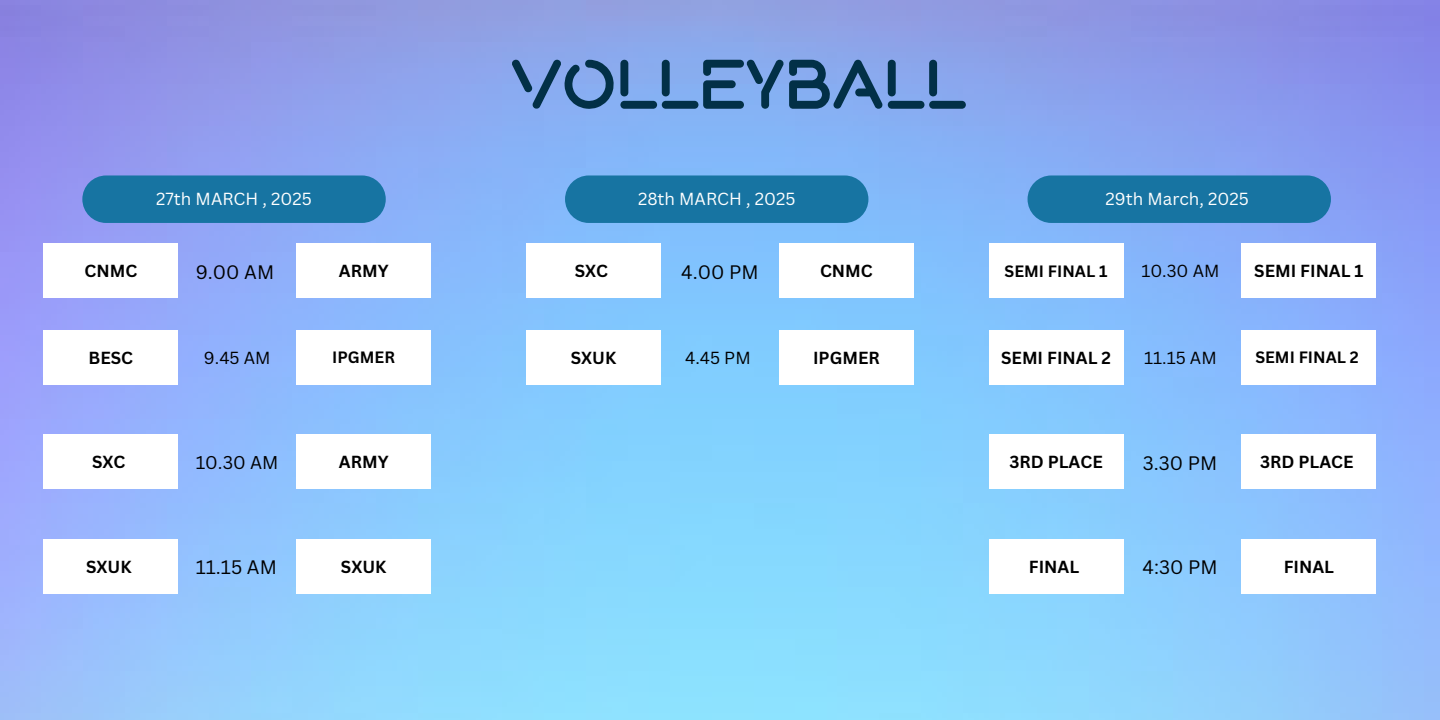
<style>
.page{position:relative;width:1440px;height:720px;background:#fff}
.page>*{position:absolute;margin:0;border:0;box-sizing:border-box;transform-origin:0 0}
.t1{font:70px "Spacewar";color:#023047}
.t2{font:19px "Canva Sans";color:#000}
.t3{font:18px "Canva Sans";color:#000}
.t4{font:700 17px "Canva Sans";color:#000}
.t5{font:17px "Canva Sans";color:#fff}
.t6{font:17px "Canva Sans";color:#000}
.t7{font:700 16px "Canva Sans";color:#000}
</style>
<div class="page">
<img style="left:0;top:0;width:1440px;height:720px">
<div style="left:82px;top:175px;width:304px;height:48px;background:#1774a2;border-radius:24px"></div>
<div style="left:44px;top:244px;width:134px;height:54px;background:#fff"></div>
<div style="left:296px;top:244px;width:135px;height:54px;background:#fff"></div>
<div style="left:44px;top:330px;width:134px;height:55px;background:#fff"></div>
<div style="left:296px;top:330px;width:135px;height:55px;background:#fff"></div>
<div style="left:44px;top:434px;width:134px;height:55px;background:#fff"></div>
<div style="left:296px;top:434px;width:135px;height:55px;background:#fff"></div>
<div style="left:44px;top:539px;width:134px;height:55px;background:#fff"></div>
<div style="left:296px;top:539px;width:135px;height:55px;background:#fff"></div>
<div style="left:1028px;top:175px;width:303px;height:48px;background:#1774a2;border-radius:24px"></div>
<div style="left:989px;top:244px;width:134px;height:54px;background:#fff"></div>
<div style="left:1242px;top:244px;width:134px;height:54px;background:#fff"></div>
<div style="left:989px;top:330px;width:134px;height:55px;background:#fff"></div>
<div style="left:1242px;top:330px;width:134px;height:55px;background:#fff"></div>
<div style="left:989px;top:434px;width:134px;height:55px;background:#fff"></div>
<div style="left:1242px;top:434px;width:134px;height:55px;background:#fff"></div>
<div style="left:989px;top:539px;width:134px;height:55px;background:#fff"></div>
<div style="left:1242px;top:539px;width:134px;height:55px;background:#fff"></div>
<div style="left:565px;top:175px;width:303px;height:48px;background:#1774a2;border-radius:24px"></div>
<div style="left:526px;top:244px;width:135px;height:54px;background:#fff"></div>
<div style="left:779px;top:244px;width:135px;height:54px;background:#fff"></div>
<div style="left:526px;top:330px;width:135px;height:55px;background:#fff"></div>
<div style="left:779px;top:330px;width:135px;height:55px;background:#fff"></div>
<h2 class="t1" style="left:511px;top:56px;width:457px">VOLLEYBALL</h2>
<p class="t5" style="left:156px;top:187px;width:157px">27th MARCH , 2025</p>
<h3 class="t5" style="left:638px;top:187px;width:159px">28th MARCH , 2025</h3>
<h3 class="t5" style="left:1106px;top:187px;width:145px">29th March, 2025</h3>
<p class="t4" style="left:85px;top:259px;width:54px">CNMC</p>
<h2 class="t2" style="left:196px;top:258px;width:80px">9.00 AM</h2>
<h3 class="t4" style="left:339px;top:259px;width:51px">ARMY</h3>
<h4 class="t4" style="left:575px;top:259px;width:35px">SXC</h4>
<h3 class="t2" style="left:681px;top:258px;width:79px">4.00 PM</h3>
<h3 class="t4" style="left:820px;top:259px;width:54px">CNMC</h3>
<h1 class="t7" style="left:1005px;top:259px;width:104px">SEMI FINAL 1</h1>
<h3 class="t6" style="left:1141px;top:259px;width:80px">10.30 AM</h3>
<p class="t4" style="left:1254px;top:259px;width:111px">SEMI FINAL 1</p>
<h3 class="t4" style="left:89px;top:346px;width:46px">BESC</h3>
<h4 class="t6" style="left:204px;top:346px;width:68px">9.45 AM</h4>
<h3 class="t7" style="left:332px;top:346px;width:64px">IPGMER</h3>
<h2 class="t4" style="left:571px;top:346px;width:47px">SXUK</h2>
<h3 class="t6" style="left:685px;top:346px;width:67px">4.45 PM</h3>
<h3 class="t4" style="left:813px;top:346px;width:68px">IPGMER</h3>
<h2 class="t4" style="left:1001px;top:346px;width:111px">SEMI FINAL 2</h2>
<h3 class="t6" style="left:1144px;top:346px;width:74px">11.15 AM</h3>
<h3 class="t7" style="left:1255px;top:346px;width:105px">SEMI FINAL 2</h3>
<h3 class="t4" style="left:92px;top:450px;width:35px">SXC</h3>
<h2 class="t3" style="left:196px;top:450px;width:84px">10.30 AM</h2>
<h3 class="t4" style="left:339px;top:450px;width:51px">ARMY</h3>
<h4 class="t4" style="left:1009px;top:450px;width:95px">3RD PLACE</h4>
<p class="t2" style="left:1143px;top:449px;width:76px">3.30 PM</p>
<h3 class="t4" style="left:1260px;top:450px;width:95px">3RD PLACE</h3>
<h3 class="t4" style="left:86px;top:554px;width:47px">SXUK</h3>
<h2 class="t2" style="left:196px;top:554px;width:83px">11.15 AM</h2>
<h3 class="t4" style="left:341px;top:554px;width:47px">SXUK</h3>
<h3 class="t4" style="left:1029px;top:554px;width:52px">FINAL</h3>
<h3 class="t2" style="left:1143px;top:554px;width:77px">4:30 PM</h3>
<h4 class="t4" style="left:1284px;top:554px;width:52px">FINAL</h4>
</div>
